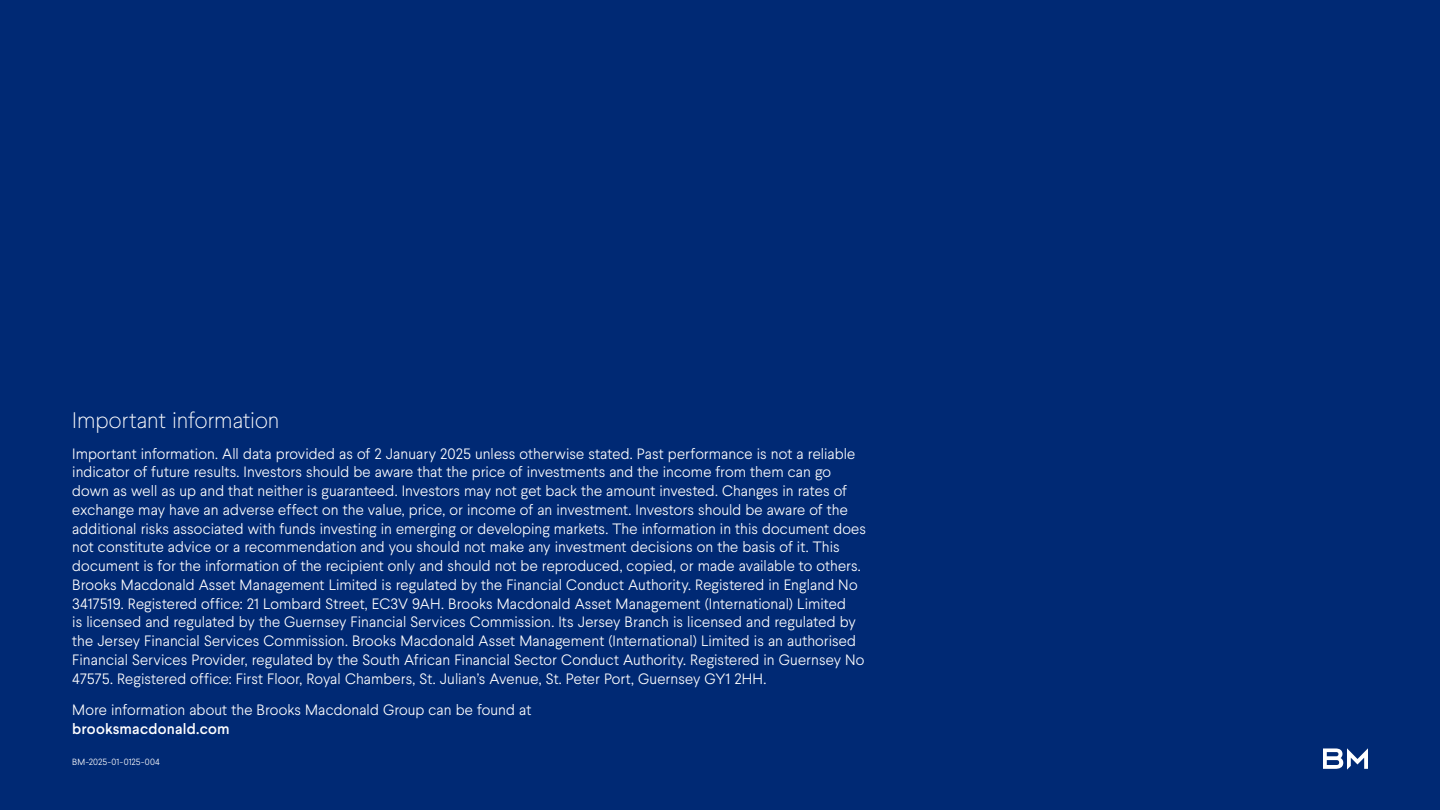
<style>
.page{position:relative;width:1440px;height:810px;background:#002974}
.page>*{position:absolute;margin:0;border:0;box-sizing:border-box;transform-origin:0 0}
.t1{font:100 22.5px "Larsseit";color:#fff}
.t2{font:300 15px/18.8px "Larsseit";letter-spacing:.005em;color:#fff}
.t3{font:500 15px "Larsseit";letter-spacing:.015em;color:#fff}
.t4{font:300 9px "Larsseit";letter-spacing:.01em;color:#fff}
</style>
<div class="page">
<svg style="left:1323px;top:748px;width:45px;height:22px"></svg>
<h1 class="t1" style="left:72px;top:406px;width:209px">Important information</h1>
<p class="t2" style="left:72px;top:444px;width:795px">Important information. All data provided as of 2 January 2025 unless otherwise stated. Past performance is not a reliable indicator of future results. Investors should be aware that the price of investments and the income from them can go down as well as up and that neither is guaranteed. Investors may not get back the amount invested. Changes in rates of exchange may have an adverse effect on the value, price, or income of an investment. Investors should be aware of the additional risks associated with funds investing in emerging or developing markets. The information in this document does not constitute advice or a recommendation and you should not make any investment decisions on the basis of it. This document is for the information of the recipient only and should not be reproduced, copied, or made available to others.<br>Brooks Macdonald Asset Management Limited is regulated by the Financial Conduct Authority. Registered in England No 3417519. Registered office: 21 Lombard Street, EC3V 9AH. Brooks Macdonald Asset Management (International) Limited<br>is licensed and regulated by the Guernsey Financial Services Commission. Its Jersey Branch is licensed and regulated by the Jersey Financial Services Commission. Brooks Macdonald Asset Management (International) Limited is an authorised Financial Services Provider, regulated by the South African Financial Sector Conduct Authority. Registered in Guernsey No 47575. Registered office: First Floor, Royal Chambers, St. Julian’s Avenue, St. Peter Port, Guernsey GY1 2HH.</p>
<p class="t2" style="left:72px;top:700px;width:461px">More information about the Brooks Macdonald Group can be found at</p>
<p class="t3" style="left:72px;top:719px;width:159px">brooksmacdonald.com</p>
<p class="t4" style="left:72px;top:756px;width:89px">BM-2025-01-0125-004</p>
</div>
